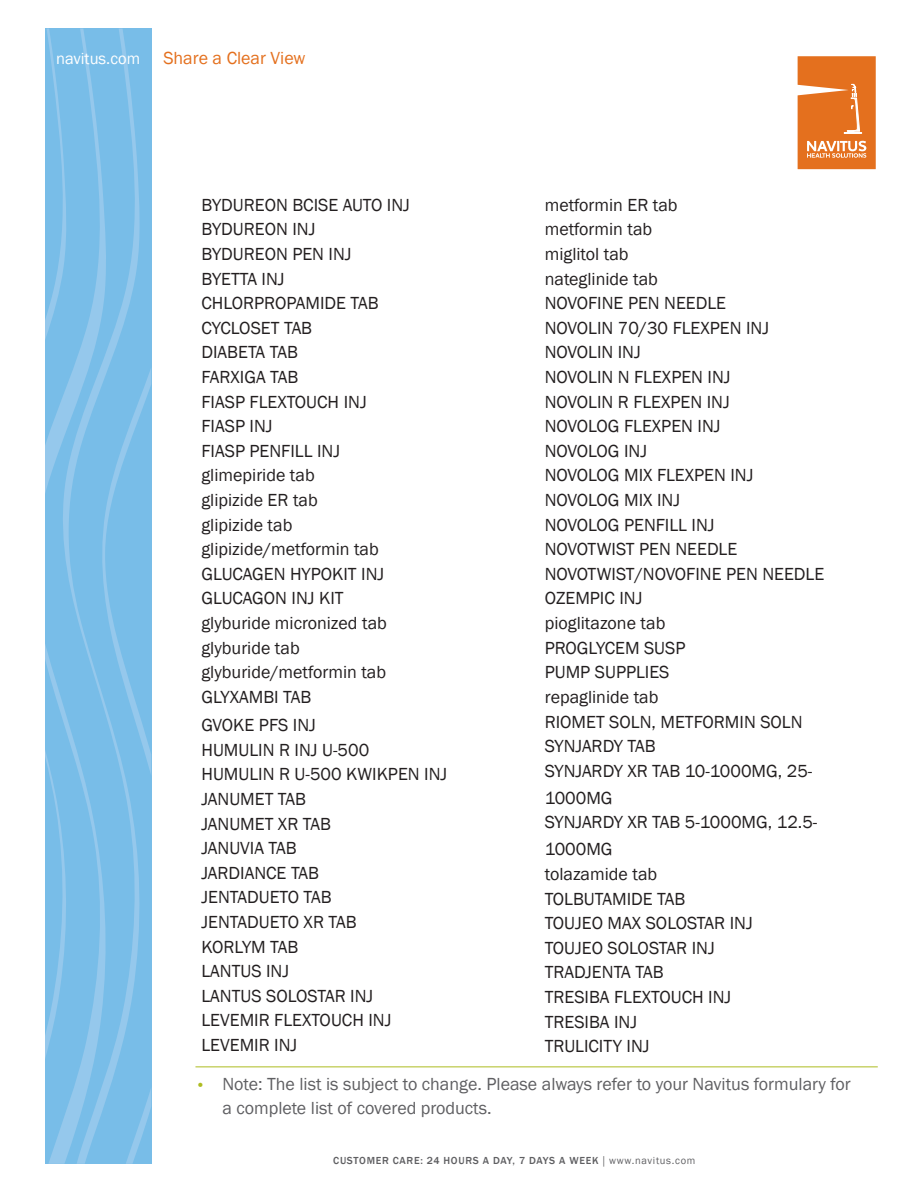
<style>
.page{position:relative;width:918px;height:1188px;background:#fff}
.page>*{position:absolute;margin:0;border:0;box-sizing:border-box;transform-origin:0 0}
.Body_Content{font:18px/27px "Franklin Gothic";color:#231f20}
.t1{font:18px/24px "Franklin Gothic";color:#5f5f62}
.t2{font:18px "Franklin Gothic";color:#e4701e}
.t3{font:16.5px "Franklin Gothic";color:#fff}
.t4{font:500 10.5px "Franklin Gothic";letter-spacing:.065em;color:#5f5f62}
.s1{font-size:15px;color:#aebc21}
.s2{font-family:"Minion Pro";font-weight:400}
.s3{font-weight:400}
</style>
<div class="page">
<svg style="left:798px;top:56px;width:78px;height:113px;background:#e67e35"></svg>
<div style="left:45px;top:28px;width:106px;height:1136px;background:#78bde8"></div>
<svg style="left:45px;top:28px;width:12px;height:1136px"></svg>
<svg style="left:57px;top:28px;width:83px;height:1136px"></svg>
<svg style="left:97px;top:367px;width:54px;height:797px"></svg>
<hr style="left:195px;top:1066px;width:683px;height:1px;background:#aebc21">
<p class="t3" style="left:56px;top:49px;width:85px">navitus.com</p>
<p class="t2" style="left:163px;top:47px;width:143px">Share a Clear View</p>
<p class="Body_Content" style="left:545px;top:192px;width:134px">metformin ER tab</p>
<p class="Body_Content" style="left:545px;top:216px;width:109px">metformin tab</p>
<p class="Body_Content" style="left:545px;top:241px;width:85px">miglitol tab</p>
<p class="Body_Content" style="left:545px;top:266px;width:115px">nateglinide tab</p>
<p class="Body_Content" style="left:545px;top:290px;width:183px">NOVOFINE PEN NEEDLE</p>
<p class="Body_Content" style="left:545px;top:315px;width:226px">NOVOLIN 70/30 FLEXPEN INJ</p>
<p class="Body_Content" style="left:545px;top:339px;width:98px">NOVOLIN INJ</p>
<p class="Body_Content" style="left:545px;top:364px;width:187px">NOVOLIN N FLEXPEN INJ</p>
<p class="Body_Content" style="left:545px;top:389px;width:187px">NOVOLIN R FLEXPEN INJ</p>
<p class="Body_Content" style="left:545px;top:413px;width:177px">NOVOLOG FLEXPEN INJ</p>
<p class="Body_Content" style="left:545px;top:438px;width:104px">NOVOLOG INJ</p>
<p class="Body_Content" style="left:545px;top:462px;width:210px">NOVOLOG MIX FLEXPEN INJ</p>
<p class="Body_Content" style="left:545px;top:487px;width:137px">NOVOLOG MIX INJ</p>
<p class="Body_Content" style="left:545px;top:512px;width:171px">NOVOLOG PENFILL INJ</p>
<p class="Body_Content" style="left:545px;top:536px;width:194px">NOVOTWIST PEN NEEDLE</p>
<p class="Body_Content" style="left:545px;top:561px;width:281px">NOVOTWIST/NOVOFINE PEN NEEDLE</p>
<p class="Body_Content" style="left:545px;top:585px;width:99px">OZEMPIC INJ</p>
<p class="Body_Content" style="left:545px;top:610px;width:122px">pioglitazone tab</p>
<p class="Body_Content" style="left:545px;top:635px;width:142px">PROGLYCEM SUSP</p>
<p class="Body_Content" style="left:545px;top:659px;width:126px">PUMP SUPPLIES</p>
<p class="Body_Content" style="left:545px;top:684px;width:115px">repaglinide tab</p>
<p class="Body_Content" style="left:545px;top:708px;width:259px">RIOMET SOLN, METFORMIN SOLN</p>
<p class="Body_Content" style="left:545px;top:733px;width:112px">SYNJARDY TAB</p>
<p class="Body_Content" style="left:545px;top:758px;width:269px">SYNJARDY XR TAB 10-1000MG, 25-<br>1000MG</p>
<p class="Body_Content" style="left:545px;top:809px;width:274px">SYNJARDY XR TAB 5-1000MG, 12.5-<br>1000MG</p>
<p class="Body_Content" style="left:545px;top:861px;width:114px">tolazamide tab</p>
<p class="Body_Content" style="left:545px;top:885px;width:142px">TOLBUTAMIDE TAB</p>
<p class="Body_Content" style="left:545px;top:910px;width:210px">TOUJEO MAX SOLOSTAR INJ</p>
<p class="Body_Content" style="left:545px;top:935px;width:172px">TOUJEO SOLOSTAR INJ</p>
<p class="Body_Content" style="left:545px;top:959px;width:120px">TRADJENTA TAB</p>
<p class="Body_Content" style="left:545px;top:984px;width:188px">TRESIBA FLEXTOUCH INJ</p>
<p class="Body_Content" style="left:545px;top:1008px;width:94px">TRESIBA INJ</p>
<p class="Body_Content" style="left:545px;top:1033px;width:106px">TRULICITY INJ</p>
<p class="t1" style="left:222px;top:1073px;width:630px;text-indent:-27px"><span class="s1">•</span> Note: The list is subject to change. Please always refer to your Navitus formulary for a complete list of covered products.</p>
<p class="Body_Content" style="left:201px;top:192px;width:210px">BYDUREON BCISE AUTO INJ</p>
<p class="Body_Content" style="left:201px;top:216px;width:115px">BYDUREON INJ</p>
<p class="Body_Content" style="left:201px;top:241px;width:152px">BYDUREON PEN INJ</p>
<p class="Body_Content" style="left:201px;top:266px;width:85px">BYETTA INJ</p>
<p class="Body_Content" style="left:201px;top:290px;width:179px">CHLORPROPAMIDE TAB</p>
<p class="Body_Content" style="left:201px;top:315px;width:112px">CYCLOSET TAB</p>
<p class="Body_Content" style="left:201px;top:339px;width:98px">DIABETA TAB</p>
<p class="Body_Content" style="left:201px;top:364px;width:98px">FARXIGA TAB</p>
<p class="Body_Content" style="left:201px;top:389px;width:167px">FIASP FLEXTOUCH INJ</p>
<p class="Body_Content" style="left:201px;top:413px;width:73px">FIASP INJ</p>
<p class="Body_Content" style="left:201px;top:438px;width:140px">FIASP PENFILL INJ</p>
<p class="Body_Content" style="left:201px;top:462px;width:115px">glimepiride tab</p>
<p class="Body_Content" style="left:201px;top:487px;width:118px">glipizide ER tab</p>
<p class="Body_Content" style="left:201px;top:512px;width:92px">glipizide tab</p>
<p class="Body_Content" style="left:201px;top:536px;width:179px">glipizide/metformin tab</p>
<p class="Body_Content" style="left:201px;top:561px;width:184px">GLUCAGEN HYPOKIT INJ</p>
<p class="Body_Content" style="left:201px;top:585px;width:144px">GLUCAGON INJ KIT</p>
<p class="Body_Content" style="left:201px;top:610px;width:187px">glyburide micronized tab</p>
<p class="Body_Content" style="left:201px;top:635px;width:100px">glyburide tab</p>
<p class="Body_Content" style="left:201px;top:659px;width:186px">glyburide/metformin tab</p>
<p class="Body_Content" style="left:201px;top:684px;width:112px">GLYXAMBI TAB</p>
<p class="Body_Content" style="left:201px;top:712px;width:116px">GVOKE PFS INJ</p>
<p class="Body_Content" style="left:201px;top:737px;width:169px">HUMULIN R INJ U-500</p>
<p class="Body_Content" style="left:201px;top:761px;width:247px">HUMULIN R U-500 KWIKPEN INJ</p>
<p class="Body_Content" style="left:201px;top:786px;width:106px">JANUMET TAB</p>
<p class="Body_Content" style="left:201px;top:810px;width:131px">JANUMET XR TAB</p>
<p class="Body_Content" style="left:201px;top:835px;width:97px">JANUVIA TAB</p>
<p class="Body_Content" style="left:201px;top:860px;width:119px">JARDIANCE TAB</p>
<p class="Body_Content" style="left:201px;top:884px;width:132px">JENTADUETO TAB</p>
<p class="Body_Content" style="left:201px;top:909px;width:157px">JENTADUETO XR TAB</p>
<p class="Body_Content" style="left:201px;top:933px;width:99px">KORLYM TAB</p>
<p class="Body_Content" style="left:201px;top:958px;width:89px">LANTUS INJ</p>
<p class="Body_Content" style="left:201px;top:983px;width:173px">LANTUS SOLOSTAR INJ</p>
<p class="Body_Content" style="left:201px;top:1007px;width:192px">LEVEMIR FLEXTOUCH INJ</p>
<p class="Body_Content" style="left:201px;top:1032px;width:97px">LEVEMIR INJ</p>
<p class="t4" style="left:333px;top:1154px;width:364px">CUSTOMER CARE: 24 HOURS A DAY, 7 DAYS A WEEK <span class="s2">|</span> <span class="s3">www.navitus.com</span></p>
</div>
